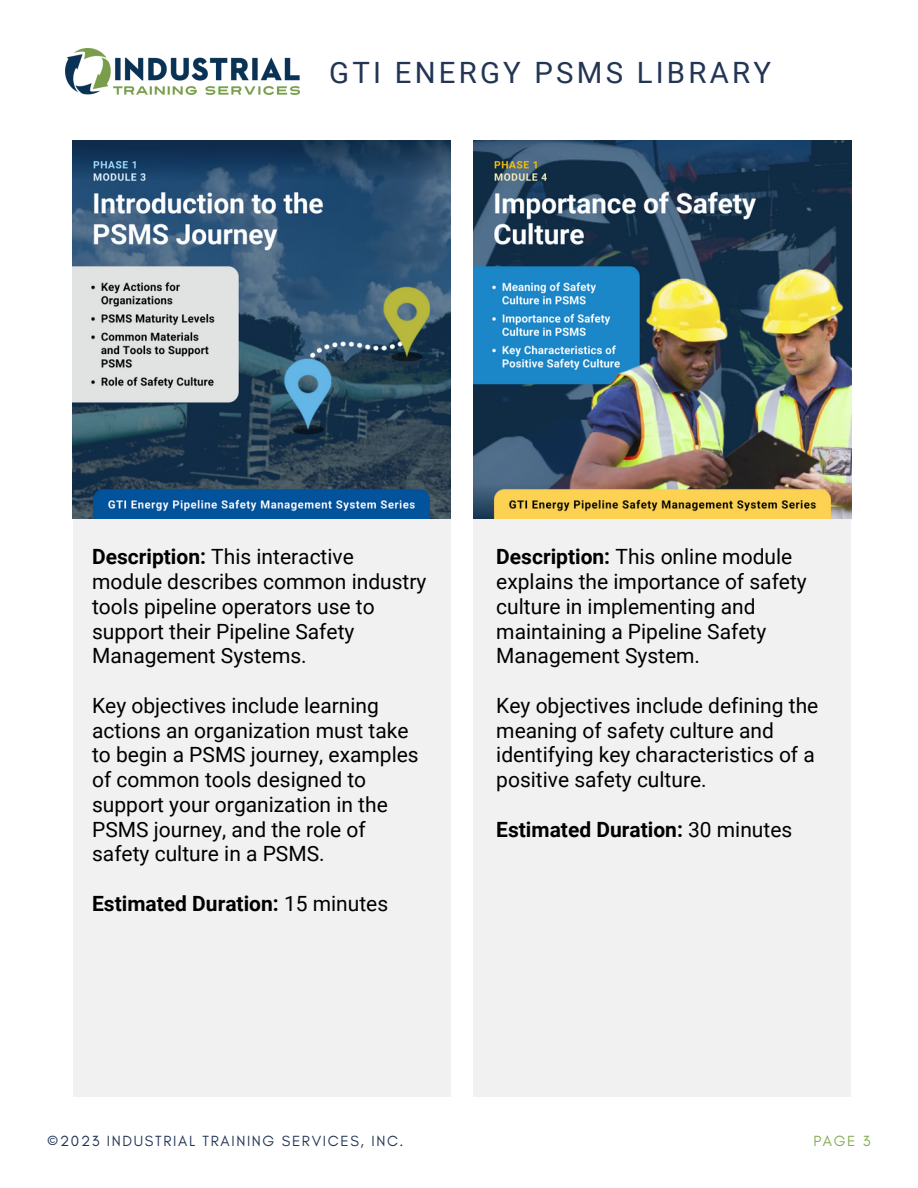
<style>
.page{position:relative;width:918px;height:1188px;background:#fff}
.page>*{position:absolute;margin:0;border:0;box-sizing:border-box;transform-origin:0 0}
.t1{font:29.4px "Roboto";letter-spacing:.11em;color:#223555}
.t2{font:21px/24.8px "Roboto";color:#000}
.t3{font:700 21px "Roboto";color:#000}
.t4{font:15px "Glacial Indifference";letter-spacing:.11em;color:#223555}
.t5{font:15px "Glacial Indifference";color:#82ab51}
.s1{font-weight:700}
.s2{font-weight:400}
</style>
<div class="page">
<img style="left:65px;top:49px;width:234px;height:46px">
<div style="left:473px;top:474px;width:378px;height:622px;background:#f1f1f1"></div>
<div style="left:73px;top:474px;width:378px;height:622px;background:#f1f1f1"></div>
<img style="left:73px;top:140px;width:378px;height:378px">
<img style="left:473px;top:140px;width:378px;height:378px">
<h2 class="t1" style="left:329px;top:56px;width:443px">GTI ENERGY PSMS LIBRARY</h2>
<p class="t2" style="left:92px;top:545px;width:336px"><span class="s1">Description:</span> This interactive module describes common industry tools pipeline operators use to support their Pipeline Safety<br>Management Systems.</p>
<h2 class="t2" style="left:92px;top:693px;width:328px">Key objectives include learning actions an organization must take to begin a PSMS journey, examples of common tools designed to support your organization in the<br>PSMS journey, and the role of safety culture in a PSMS.</h2>
<h2 class="t3" style="left:92px;top:891px;width:298px">Estimated Duration: <span class="s2">15 minutes</span></h2>
<h2 class="t2" style="left:496px;top:545px;width:312px"><span class="s1">Description:</span> This online module explains the importance of safety culture in implementing and maintaining a Pipeline Safety<br>Management System.</h2>
<p class="t2" style="left:496px;top:693px;width:324px">Key objectives include defining the meaning of safety culture and identifying key characteristics of a positive safety culture.</p>
<p class="t3" style="left:496px;top:817px;width:298px">Estimated Duration: <span class="s2">30 minutes</span></p>
<h2 class="t4" style="left:47px;top:1131px;width:358px">©2023 INDUSTRIAL TRAINING SERVICES, INC.</h2>
<h2 class="t5" style="left:813px;top:1131px;width:59px">PAGE 3</h2>
</div>
